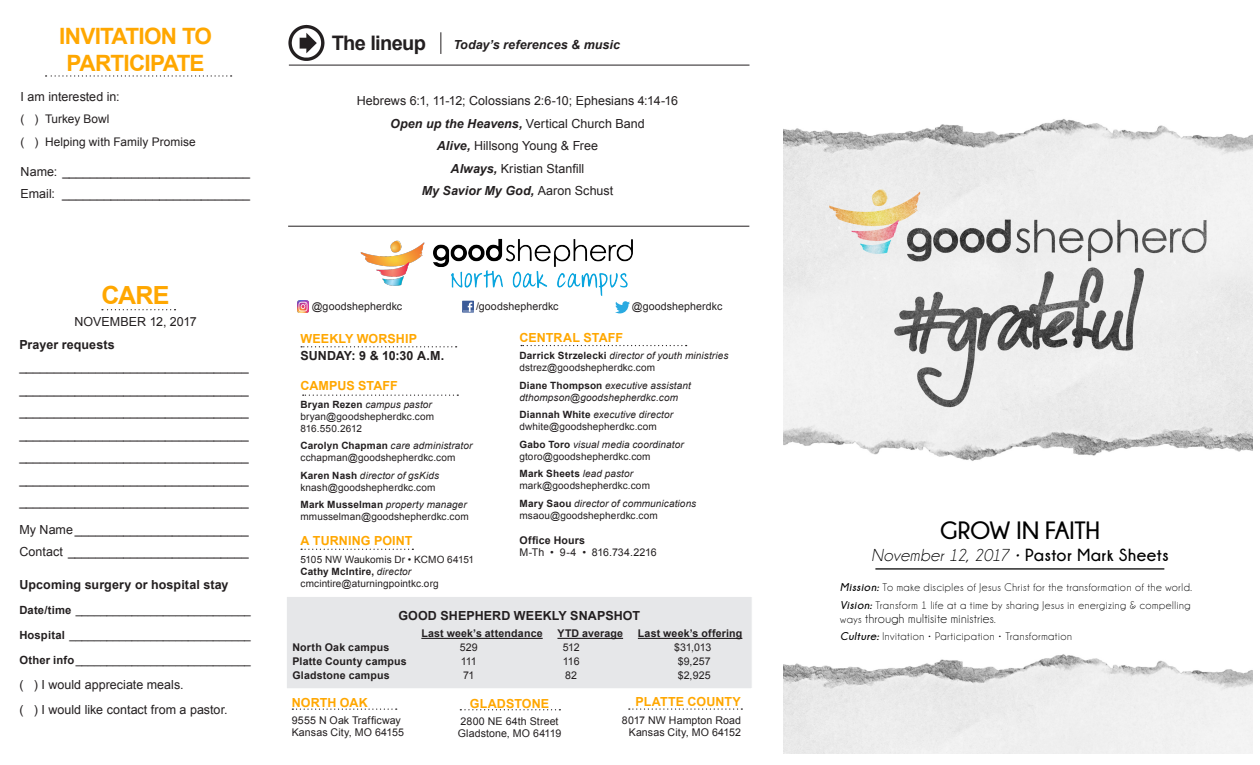
<style>
.page{position:relative;width:1260px;height:765px;background:#fff}
.page>*{position:absolute;margin:0;border:0;box-sizing:border-box;transform-origin:0 0}
.t1{font:700 25px "Champagne&Limousines";letter-spacing:-.005em;color:#000}
.t2{font:700 25px "Arial";color:#ffa700}
.t3{font:700 22.5px/27px "Arial";letter-spacing:-.035em;color:#ffa700;text-align:center}
.t4{font:700 20px "Arial";letter-spacing:-.035em;color:#231f20}
.t5{font:italic 17.5px "Champagne&Limousines";letter-spacing:.015em;color:#000}
.t6{font:13.12px "Champagne&Limousines";letter-spacing:.03em;color:#000}
.t7{font:12.5px/22.5px "Arial";color:#231f20}
.t8{font:700 12.5px "Arial";letter-spacing:.01em;color:#231f20}
.t9{font:700 12.5px "Arial";letter-spacing:.005em;color:#ffa700}
.t10{font:italic 700 12.5px "Arial";letter-spacing:.01em;color:#231f20}
.t11{font:11.88px "Arial";letter-spacing:.005em;color:#231f20}
.t12{font:11.25px "Champagne&Limousines";letter-spacing:.05em;color:#000}
.t13{font:11.25px "Arial";color:#231f20}
.t14{font:10.62px/12px "Arial";letter-spacing:.01em;color:#231f20}
.t15{font:700 10.62px "Arial";letter-spacing:.015em;color:#231f20}
.t16{font:10.62px "Arial";letter-spacing:-.01em;color:#231f20}
.t17{font:italic 10px "Arial";letter-spacing:.01em;color:#231f20}
.t18{font:10px/12px "Arial";letter-spacing:.01em;color:#231f20}
.t19{font:700 10px "Arial";letter-spacing:.02em;color:#231f20}
.s1{font-weight:700}
.s2{font-weight:700;font-style:italic}
.s3{font-weight:400;font-style:normal}
.s4{font-weight:700;font-style:normal}
.s5{font-weight:400;font-style:italic}
.s6{font-size:11.25px}
</style>
<div class="page">
<img style="left:784px;top:119px;width:469px;height:635px">
<hr style="left:875px;top:568px;width:289px;height:2px;background:#000">
<img style="left:369px;top:225px;width:279px;height:76px">
<img style="left:360px;top:228px;width:68px;height:69px">
<svg style="left:460px;top:709px;width:100px;height:1px"></svg>
<svg style="left:292px;top:709px;width:105px;height:1px"></svg>
<svg style="left:629px;top:708px;width:113px;height:2px"></svg>
<svg style="left:462px;top:301px;width:12px;height:12px"></svg>
<svg style="left:463px;top:302px;width:10px;height:10px"></svg>
<svg style="left:615px;top:301px;width:15px;height:12px"></svg>
<svg style="left:297px;top:301px;width:12px;height:12px"></svg>
<hr style="left:288px;top:226px;width:461px;height:1px;background:#231f20">
<hr style="left:289px;top:65px;width:461px;height:1px;background:#231f20">
<img style="left:288px;top:24px;width:37px;height:37px">
<svg style="left:441px;top:32px;width:1px;height:22px"></svg>
<svg style="left:301px;top:346px;width:156px;height:1px"></svg>
<svg style="left:521px;top:345px;width:166px;height:1px"></svg>
<svg style="left:303px;top:395px;width:155px;height:1px"></svg>
<svg style="left:301px;top:549px;width:112px;height:1px"></svg>
<svg style="left:102px;top:309px;width:74px;height:1px"></svg>
<svg style="left:46px;top:75px;width:186px;height:2px"></svg>
<div style="left:286px;top:596px;width:466px;height:93px;background:#e6e7e9"></div>
<hr style="left:421px;top:638px;width:122px;height:1px;background:#231f20">
<hr style="left:557px;top:638px;width:66px;height:1px;background:#231f20">
<hr style="left:638px;top:638px;width:104px;height:1px;background:#231f20">
<div style="left:286px;top:596px;width:467px;height:93px;border:1px solid #fff"></div>
<p class="t3" style="left:59px;top:23px;width:155px">INVITATION TO<br>PARTICIPATE</p>
<p class="t7" style="left:21px;top:85px;width:101px">I am interested in:</p>
<p class="t11" style="left:21px;top:111px;width:90px">( ) Turkey Bowl</p>
<p class="t11" style="left:21px;top:134px;width:177px">( ) Helping with Family Promise</p>
<p class="t7" style="left:21px;top:160px;width:231px">Name: ___________________________<br>Email: ___________________________</p>
<p class="t2" style="left:102px;top:278px;width:70px">CARE</p>
<p class="t7" style="left:74px;top:310px;width:124px">NOVEMBER 12, 2017</p>
<p class="t8" style="left:19px;top:336px;width:97px">Prayer requests</p>
<p class="t7" style="left:19px;top:355px;width:231px;text-align:justify">_________________________________ _________________________________ _________________________________ _________________________________ _________________________________ _________________________________ _________________________________</p>
<p class="t7" style="left:19px;top:518px;width:231px">My Name _________________________<br>Contact __________________________</p>
<p class="t8" style="left:19px;top:576px;width:211px">Upcoming surgery or hospital stay</p>
<p class="t13" style="left:19px;top:602px;width:233px"><span class="s1">Date/time</span> ____________________________</p>
<p class="t13" style="left:19px;top:627px;width:233px"><span class="s1">Hospital</span> _____________________________</p>
<p class="t13" style="left:19px;top:652px;width:233px"><span class="s1">Other info</span>____________________________</p>
<p class="t7" style="left:19px;top:673px;width:166px">( ) I would appreciate meals.</p>
<p class="t7" style="left:19px;top:698px;width:210px">( ) I would like contact from a pastor.</p>
<p class="t4" style="left:332px;top:30px;width:96px">The lineup</p>
<p class="t10" style="left:453px;top:37px;width:168px">Today’s references &amp; music</p>
<p class="t7" style="left:357px;top:90px;width:323px">Hebrews 6:1, 11-12; Colossians 2:6-10; Ephesians 4:14-16</p>
<p class="t7" style="left:390px;top:112px;width:256px"><span class="s2">Open up the Heavens,</span> Vertical Church Band</p>
<p class="t7" style="left:437px;top:135px;width:163px"><span class="s2">Alive,</span> Hillsong Young &amp; Free</p>
<p class="t7" style="left:451px;top:157px;width:135px"><span class="s2">Always,</span> Kristian Stanfill</p>
<p class="t10" style="left:422px;top:183px;width:193px">My Savior My God, <span class="s3">Aaron Schust</span></p>
<p class="t14" style="left:312px;top:301px;width:92px">@goodshepherdkc</p>
<p class="t14" style="left:476px;top:301px;width:84px">/goodshepherdkc</p>
<p class="t14" style="left:632px;top:301px;width:92px">@goodshepherdkc</p>
<p class="t9" style="left:300px;top:330px;width:118px">WEEKLY WORSHIP</p>
<p class="t8" style="left:300px;top:348px;width:145px">SUNDAY: 9 &amp; 10:30 A.M.</p>
<p class="t9" style="left:300px;top:378px;width:99px">CAMPUS STAFF</p>
<p class="t17" style="left:300px;top:398px;width:133px"><span class="s4">Bryan Rezen</span> campus pastor</p>
<p class="t18" style="left:300px;top:410px;width:135px">bryan@goodshepherdkc.com<br>816.550.2612</p>
<p class="t17" style="left:300px;top:439px;width:174px"><span class="s4">Carolyn Chapman</span> care administrator</p>
<p class="t18" style="left:300px;top:452px;width:156px">cchapman@goodshepherdkc.com</p>
<p class="t17" style="left:300px;top:469px;width:140px"><span class="s4">Karen Nash</span> director of gsKids</p>
<p class="t18" style="left:300px;top:481px;width:137px">knash@goodshepherdkc.com</p>
<p class="t17" style="left:300px;top:498px;width:168px"><span class="s4">Mark Musselman</span> property manager</p>
<p class="t18" style="left:300px;top:511px;width:170px">mmusselman@goodshepherdkc.com</p>
<p class="t9" style="left:300px;top:533px;width:114px">A TURNING POINT</p>
<p class="t18" style="left:300px;top:553px;width:175px">5105 NW Waukomis Dr • KCMO 64151</p>
<p class="t19" style="left:300px;top:565px;width:112px">Cathy McIntire, <span class="s5">director</span></p>
<p class="t18" style="left:300px;top:578px;width:140px">cmcintire@aturningpointkc.org</p>
<p class="t9" style="left:519px;top:329px;width:105px">CENTRAL STAFF</p>
<p class="t17" style="left:519px;top:349px;width:210px"><span class="s4">Darrick Strzelecki</span> director of youth ministries</p>
<p class="t18" style="left:519px;top:362px;width:137px">dstrez@goodshepherdkc.com</p>
<p class="t17" style="left:519px;top:379px;width:173px"><span class="s4">Diane Thompson</span> executive assistant</p>
<p class="t17" style="left:519px;top:391px;width:160px">dthompson@goodshepherdkc.com</p>
<p class="t17" style="left:519px;top:408px;width:155px"><span class="s4">Diannah White</span> executive director</p>
<p class="t18" style="left:519px;top:421px;width:139px">dwhite@goodshepherdkc.com</p>
<p class="t17" style="left:519px;top:438px;width:166px"><span class="s4">Gabo Toro</span> visual media coordinator</p>
<p class="t18" style="left:519px;top:450px;width:133px">gtoro@goodshepherdkc.com</p>
<p class="t19" style="left:519px;top:467px;width:115px">Mark Sheets <span class="s5">lead pastor</span></p>
<p class="t18" style="left:519px;top:480px;width:132px">mark@goodshepherdkc.com</p>
<p class="t17" style="left:519px;top:497px;width:178px"><span class="s4">Mary Saou</span> director of communications</p>
<p class="t18" style="left:519px;top:509px;width:140px">msaou@goodshepherdkc.com</p>
<p class="t15" style="left:519px;top:533px;width:67px">Office Hours</p>
<p class="t16" style="left:519px;top:546px;width:139px">M-Th • 9-4 • 816.734.2216</p>
<p class="t8" style="left:398px;top:607px;width:243px">GOOD SHEPHERD WEEKLY SNAPSHOT</p>
<p class="t15" style="left:421px;top:627px;width:123px">Last week’s attendance</p>
<p class="t15" style="left:557px;top:627px;width:67px">YTD average</p>
<p class="t15" style="left:638px;top:627px;width:106px">Last week’s offering</p>
<p class="t15" style="left:292px;top:640px;width:98px">North Oak campus</p>
<p class="t14" style="left:460px;top:641px;width:19px">529</p>
<p class="t14" style="left:563px;top:641px;width:18px">512</p>
<p class="t14" style="left:674px;top:641px;width:39px">$31,013</p>
<p class="t15" style="left:292px;top:654px;width:116px">Platte County campus</p>
<p class="t14" style="left:461px;top:655px;width:18px">111</p>
<p class="t14" style="left:563px;top:655px;width:18px">116</p>
<p class="t14" style="left:678px;top:655px;width:34px">$9,257</p>
<p class="t15" style="left:292px;top:668px;width:99px">Gladstone campus</p>
<p class="t14" style="left:463px;top:669px;width:13px">71</p>
<p class="t14" style="left:565px;top:669px;width:13px">82</p>
<p class="t14" style="left:678px;top:669px;width:34px">$2,925</p>
<p class="t9" style="left:292px;top:694px;width:77px">NORTH OAK</p>
<p class="t14" style="left:292px;top:715px;width:114px">9555 N Oak Trafficway<br>Kansas City, MO 64155</p>
<p class="t9" style="left:470px;top:695px;width:81px">GLADSTONE</p>
<p class="t14" style="left:461px;top:716px;width:100px">2800 NE 64th Street</p>
<p class="t14" style="left:458px;top:728px;width:105px">Gladstone, MO 64119</p>
<p class="t9" style="left:636px;top:694px;width:107px">PLATTE COUNTY</p>
<p class="t14" style="left:622px;top:714px;width:121px">8017 NW Hampton Road</p>
<p class="t14" style="left:629px;top:726px;width:114px">Kansas City, MO 64152</p>
<p class="t1" style="left:940px;top:516px;width:161px">GROW IN FAITH</p>
<p class="t5" style="left:871px;top:547px;width:299px">November 12, 2017 • <span class="s4">Pastor Mark Sheets</span></p>
<p class="t12" style="left:840px;top:582px;width:353px"><span class="s2">Mission:</span> To make disciples of Jesus Christ for the transformation of the world.</p>
<p class="t12" style="left:840px;top:599px;width:352px"><span class="s2">Vision:</span> Transform 1 life at a time by sharing Jesus in energizing &amp; compelling</p>
<p class="t6" style="left:840px;top:611px;width:157px"><span class="s6">ways</span> through multisite ministries<span class="s6">.</span></p>
<p class="t12" style="left:840px;top:631px;width:233px"><span class="s2">Culture:</span> Invitation • Participation • Transformation</p>
</div>
